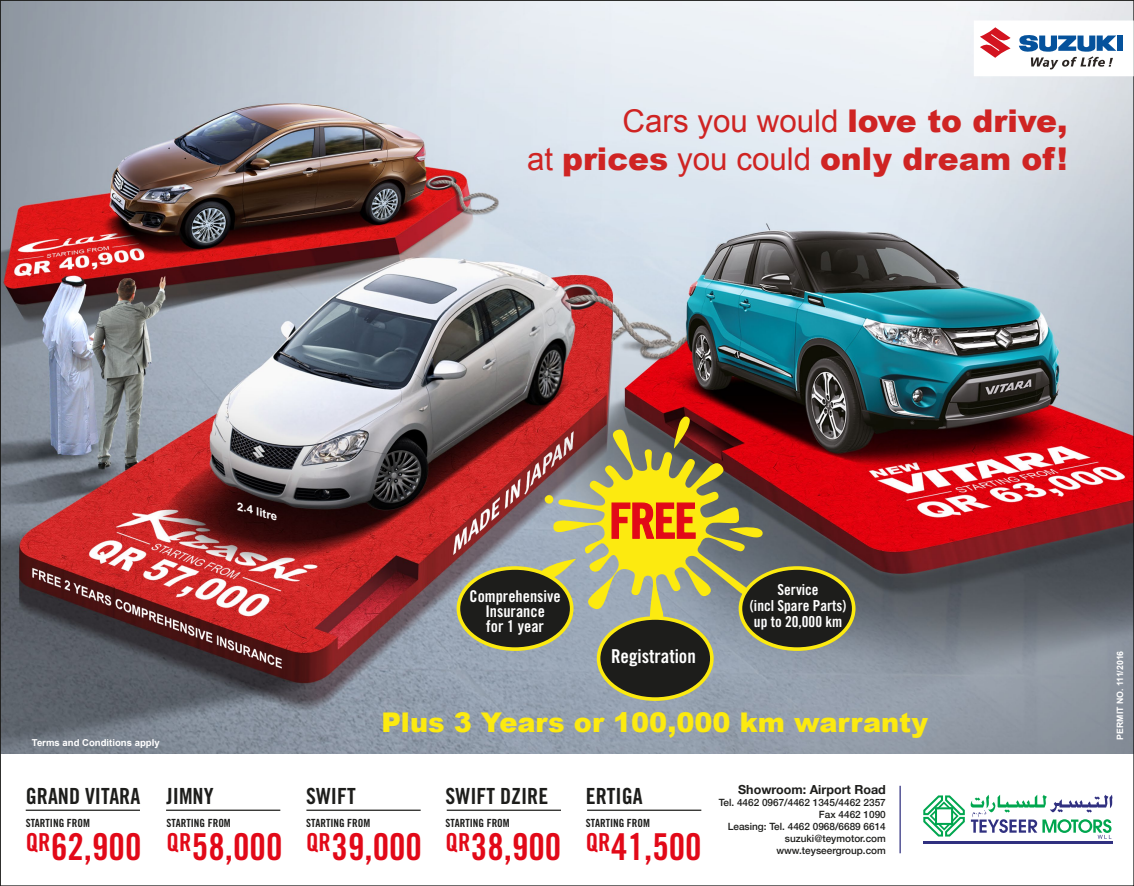
<style>
.page{position:relative;width:1134px;height:886px;background:#fff}
.page>*{position:absolute;margin:0;border:0;box-sizing:border-box;transform-origin:0 0}
.t1{font:48.75px "Trade Gothic Bold Cond Twenty";color:#e20918;scale:1.06 1}
.t2{font:37px "Trade Gothic Bold Cond Twenty";color:#e20918}
.t3{font:900 31.38px/37.6px "Arial";color:#cf2423;text-align:right}
.t4{font:900 27.12px "Arial";color:#fcea10}
.t5{font:22.25px "Trade Gothic Bold Cond Twenty";color:#1d1d1b}
.t6{font:19.12px "Trade Gothic Bold Cond Twenty";color:#fff}
.t7{font:16.25px/15.2px "Trade Gothic Bold Cond Twenty";color:#fff;text-align:center}
.t8{font:15.12px/16px "Trade Gothic Bold Cond Twenty";color:#fff;text-align:center}
.t9{font:700 12.5px "Helvetica Neue";color:#1e1e1c}
.t10{font:11.25px "Trade Gothic Bold Cond Twenty";color:#1d1d1b}
.t11{font:italic 700 11px "Arial";color:#fff;scale:1.08 1}
.t12{font:500 10px/12px "Helvetica Neue";color:#1e1e1c;text-align:right}
.t13{font:700 9.5px "Arial";color:#fff}
.t14{font:700 8.75px "Arial";color:#fff}
.s1{font-weight:400}
</style>
<div class="page">
<img style="left:2px;top:2px;width:1130px;height:752px">
<svg style="left:971px;top:794px;width:141px;height:45px"></svg>
<svg style="left:923px;top:795px;width:42px;height:41px"></svg>
<hr style="left:923px;top:841px;width:189px;height:3px;background:#303080">
<div style="left:974px;top:20px;width:160px;height:56px;background:#fff"></div>
<svg style="left:980px;top:27px;width:30px;height:31px"></svg>
<div style="left:1117px;top:36px;width:6px;height:15px;background:#05529c"></div>
<svg style="left:1019px;top:35px;width:97px;height:35px"></svg>
<hr style="left:899px;top:786px;width:2px;height:67px;background:#303080">
<hr style="left:26px;top:809px;width:114px;height:2px;background:#1d1d1b">
<hr style="left:166px;top:809px;width:114px;height:2px;background:#1d1d1b">
<hr style="left:306px;top:809px;width:115px;height:2px;background:#1d1d1b">
<hr style="left:447px;top:809px;width:114px;height:2px;background:#1d1d1b">
<hr style="left:587px;top:809px;width:114px;height:2px;background:#1d1d1b">
<svg style="left:537px;top:417px;width:227px;height:208px;background:#a48e5c"></svg>
<svg style="left:611px;top:502px;width:85px;height:37px;background:#f6ba11"></svg>
<svg style="left:597px;top:616px;width:117px;height:85px"></svg>
<div style="left:600px;top:620px;width:110px;height:77px;background:#1d1d1b;border-radius:50%"></div>
<svg style="left:457px;top:566px;width:116px;height:85px"></svg>
<div style="left:460px;top:570px;width:110px;height:77px;background:#1d1d1b;border-radius:50%"></div>
<svg style="left:739px;top:566px;width:116px;height:85px"></svg>
<div style="left:742px;top:570px;width:110px;height:77px;background:#1d1d1b;border-radius:50%"></div>
<h3 class="t3" style="left:527px;top:101px;width:542px"><span class="s1">Cars you would</span> love to drive,<br><span class="s1">at</span> prices <span class="s1">you could</span> only dream of!</h3>
<p class="t11" style="left:240px;top:499px;width:40px;rotate:16deg">2.4 litre</p>
<p class="t13" style="left:32px;top:736px;width:129px">Terms and Conditions apply</p>
<h3 class="t5" style="left:26px;top:782px;width:116px">GRAND VITARA</h3>
<p class="t10" style="left:26px;top:816px;width:66px">STARTING FROM</p>
<h2 class="t2" style="left:26px;top:824px;width:117px"><sup>QR</sup>62,900</h2>
<h3 class="t5" style="left:167px;top:782px;width:48px">JIMNY</h3>
<p class="t10" style="left:167px;top:816px;width:66px">STARTING FROM</p>
<h2 class="t2" style="left:167px;top:824px;width:117px"><sup>QR</sup>58,000</h2>
<h3 class="t7" style="left:470px;top:588px;width:93px">Comprehensive<br>Insurance<br>for 1 year</h3>
<h1 class="t1" style="left:609px;top:491px;width:85px">FREE</h1>
<h3 class="t6" style="left:611px;top:645px;width:86px">Registration</h3>
<h3 class="t8" style="left:750px;top:582px;width:98px">Service<br>(incl Spare Parts) up to 20,000 km</h3>
<h3 class="t4" style="left:381px;top:703px;width:548px">Plus 3 Years or 100,000 km warranty</h3>
<h3 class="t5" style="left:306px;top:782px;width:51px">SWIFT</h3>
<p class="t10" style="left:306px;top:816px;width:66px">STARTING FROM</p>
<h2 class="t2" style="left:306px;top:824px;width:117px"><sup>QR</sup>39,000</h2>
<h3 class="t5" style="left:446px;top:782px;width:104px">SWIFT DZIRE</h3>
<p class="t10" style="left:446px;top:816px;width:66px">STARTING FROM</p>
<h2 class="t2" style="left:446px;top:824px;width:117px"><sup>QR</sup>38,900</h2>
<h3 class="t5" style="left:586px;top:782px;width:58px">ERTIGA</h3>
<p class="t10" style="left:586px;top:816px;width:66px">STARTING FROM</p>
<h2 class="t2" style="left:586px;top:824px;width:117px"><sup>QR</sup>41,500</h2>
<p class="t9" style="left:738px;top:779px;width:149px">Showroom: Airport Road</p>
<p class="t12" style="left:719px;top:795px;width:169px">Tel. 4462 0967/4462 1345/4462 2357<br>Fax 4462 1090<br>Leasing: Tel. 4462 0968/6689 6614 suzuki@teymotor.com www.teyseergroup.com</p>
<p class="t14" style="left:1114px;top:740px;width:90px;rotate:-90deg">PERMIT NO. 111/2016</p>
</div>
